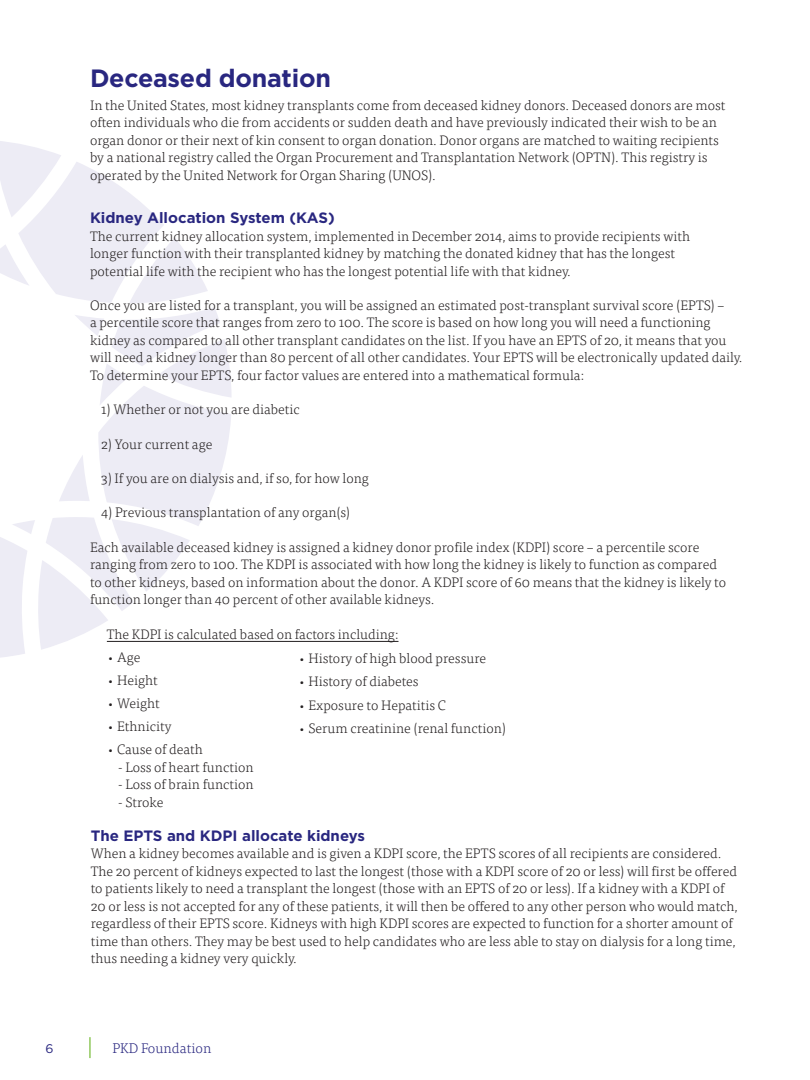
<style>
.page{position:relative;width:810px;height:1080px;background:#fff}
.page>*{position:absolute;margin:0;border:0;box-sizing:border-box;transform-origin:0 0}
.t1{font:700 25px "Gotham";letter-spacing:-.01em;color:#292780}
.t2{font:700 15px "Gotham";color:#292780}
.t3{font:300 14px "Tisa OT";color:#292780}
.t4{font:300 13.75px/17.5px "Tisa OT";color:#231f20}
.t5{font:12.5px "Gotham";color:#292780}
</style>
<div class="page">
<svg style="left:0;top:141px;width:232px;height:517px"></svg>
<hr style="left:107px;top:641px;width:292px;height:1px;background:#231f20">
<hr style="left:89px;top:1037px;width:2px;height:21px;background:#95cb64">
<h1 class="t1" style="left:90px;top:61px;width:242px">Deceased donation</h1>
<p class="t4" style="left:90px;top:97px;width:637px">In the United States, most kidney transplants come from deceased kidney donors. Deceased donors are most often individuals who die from accidents or sudden death and have previously indicated their wish to be an organ donor or their next of kin consent to organ donation. Donor organs are matched to waiting recipients by a national registry called the Organ Procurement and Transplantation Network (OPTN). This registry is operated by the United Network for Organ Sharing (UNOS).</p>
<p class="t2" style="left:90px;top:208px;width:246px">Kidney Allocation System (KAS)</p>
<p class="t4" style="left:90px;top:227px;width:602px">The current kidney allocation system, implemented in December 2014, aims to provide recipients with longer function with their transplanted kidney by matching the donated kidney that has the longest potential life with the recipient who has the longest potential life with that kidney.</p>
<p class="t4" style="left:90px;top:297px;width:654px">Once you are listed for a transplant, you will be assigned an estimated post-transplant survival score (EPTS) –<br>a percentile score that ranges from zero to 100. The score is based on how long you will need a functioning kidney as compared to all other transplant candidates on the list. If you have an EPTS of 20, it means that you will need a kidney longer than 80 percent of all other candidates. Your EPTS will be electronically updated daily.<br>To determine your EPTS, four factor values are entered into a mathematical formula:</p>
<p class="t4" style="left:101px;top:401px;width:200px">1) Whether or not you are diabetic</p>
<p class="t4" style="left:101px;top:435px;width:113px">2) Your current age</p>
<p class="t4" style="left:101px;top:470px;width:269px">3) If you are on dialysis and, if so, for how long</p>
<p class="t4" style="left:101px;top:504px;width:250px">4) Previous transplantation of any organ(s)</p>
<p class="t4" style="left:90px;top:539px;width:638px">Each available deceased kidney is assigned a kidney donor profile index (KDPI) score – a percentile score ranging from zero to 100. The KDPI is associated with how long the kidney is likely to function as compared to other kidneys, based on information about the donor. A KDPI score of 60 means that the kidney is likely to function longer than 40 percent of other available kidneys.</p>
<p class="t4" style="left:107px;top:625px;width:293px">The KDPI is calculated based on factors including:</p>
<p class="t4" style="left:107px;top:649px;width:35px">• Age</p>
<p class="t4" style="left:107px;top:672px;width:53px">• Height</p>
<p class="t4" style="left:107px;top:695px;width:55px">• Weight</p>
<p class="t4" style="left:107px;top:718px;width:66px">• Ethnicity</p>
<p class="t4" style="left:107px;top:741px;width:98px">• Cause of death</p>
<p class="t4" style="left:118px;top:759px;width:137px">- Loss of heart function</p>
<p class="t4" style="left:118px;top:776px;width:137px">- Loss of brain function</p>
<p class="t4" style="left:118px;top:794px;width:47px">- Stroke</p>
<p class="t4" style="left:298px;top:650px;width:190px">• History of high blood pressure</p>
<p class="t4" style="left:298px;top:673px;width:122px">• History of diabetes</p>
<p class="t4" style="left:298px;top:696px;width:150px">• Exposure to Hepatitis C</p>
<p class="t4" style="left:298px;top:719px;width:209px">• Serum creatinine (renal function)</p>
<p class="t2" style="left:91px;top:826px;width:276px">The EPTS and KDPI allocate kidneys</p>
<p class="t4" style="left:91px;top:845px;width:649px">When a kidney becomes available and is given a KDPI score, the EPTS scores of all recipients are considered.<br>The 20 percent of kidneys expected to last the longest (those with a KDPI score of 20 or less) will first be offered to patients likely to need a transplant the longest (those with an EPTS of 20 or less). If a kidney with a KDPI of 20 or less is not accepted for any of these patients, it will then be offered to any other person who would match, regardless of their EPTS score. Kidneys with high KDPI scores are expected to function for a shorter amount of time than others. They may be best used to help candidates who are less able to stay on dialysis for a long time, thus needing a kidney very quickly.</p>
<p class="t5" style="left:45px;top:1041px;width:10px">6</p>
<p class="t3" style="left:112px;top:1040px;width:100px">PKD Foundation</p>
</div>
